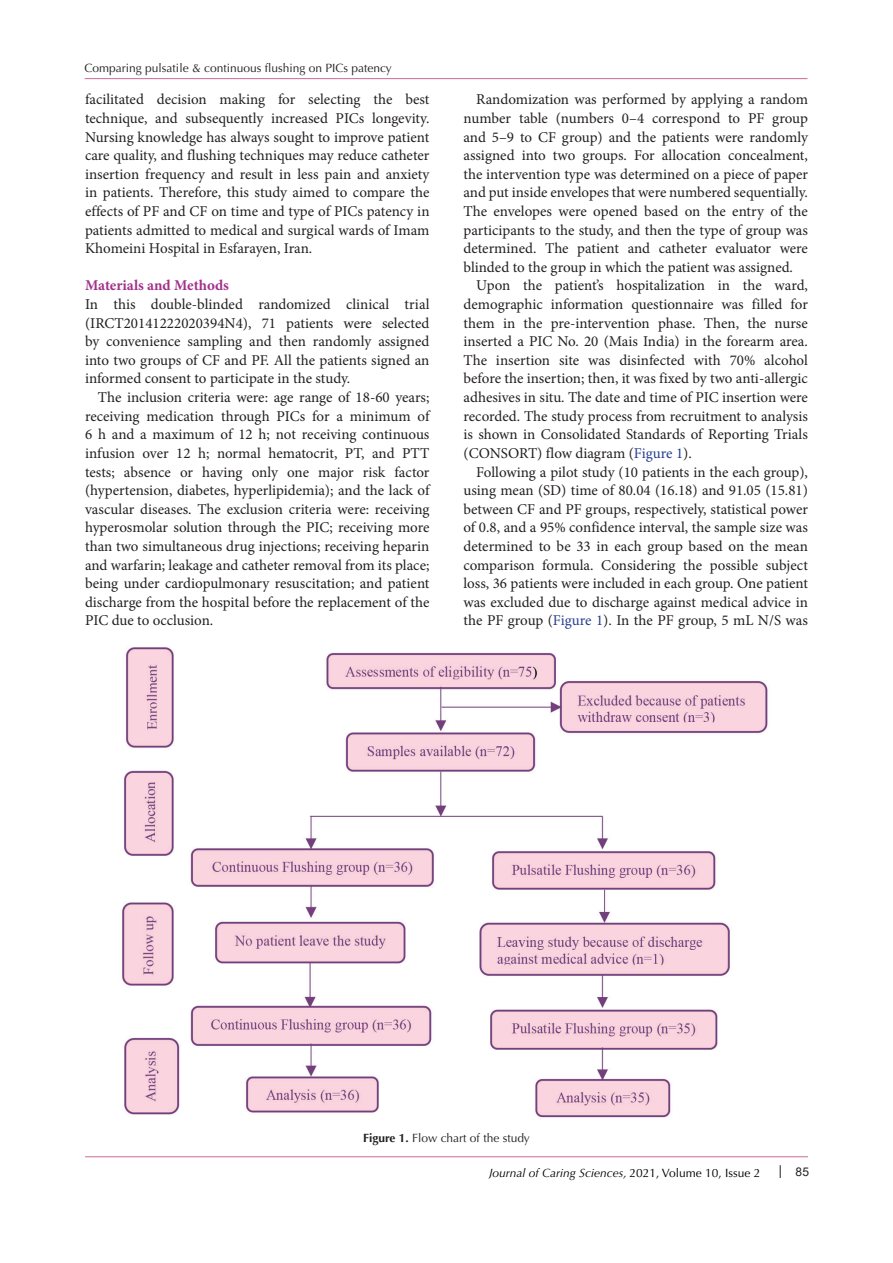
<style>
.page{position:relative;width:893px;height:1263px;background:#fff}
.page>*{position:absolute;margin:0;border:0;box-sizing:border-box;transform-origin:0 0}
.t1{font:15px/18.6px "Minion Pro";color:#231f20;text-align:justify}
.t2{font:700 15px "Minion Pro";color:#a0328c}
.t3{font:12px "Optima LT Std";color:#231f20}
.t4{font:italic 12px "Optima LT Std";color:#000}
.t5{font:12px "Arial";color:#231f20}
.s1{color:#253f8e}
.s2{font-weight:700}
.s3{font-style:normal}
</style>
<div class="page">
<svg style="left:780px;top:1165px;width:1px;height:13px"></svg>
<hr style="left:85px;top:1156px;width:723px;height:1px;background:#cd6996">
<hr style="left:85px;top:78px;width:722px;height:1px;background:#cd6996">
<img style="left:122px;top:647px;width:646px;height:471px">
<p class="t3" style="left:85px;top:61px;width:309px">Comparing pulsatile &amp; continuous flushing on PICs patency</p>
<p class="t1" style="left:85px;top:90px;width:346px">facilitated decision making for selecting the best technique, and subsequently increased PICs longevity.<br>Nursing knowledge has always sought to improve patient care quality, and flushing techniques may reduce catheter insertion frequency and result in less pain and anxiety in patients. Therefore, this study aimed to compare the effects of PF and CF on time and type of PICs patency in patients admitted to medical and surgical wards of Imam Khomeini Hospital in Esfarayen, Iran.</p>
<p class="t2" style="left:85px;top:275px;width:145px">Materials and Methods</p>
<p class="t1" style="left:85px;top:295px;width:346px">In this double-blinded randomized clinical trial (IRCT20141222020394N4), 71 patients were selected by convenience sampling and then randomly assigned into two groups of CF and PF. All the patients signed an informed consent to participate in the study.</p>
<p class="t1" style="left:85px;top:388px;width:346px;text-indent:13px">The inclusion criteria were: age range of 18-60 years; receiving medication through PICs for a minimum of 6 h and a maximum of 12 h; not receiving continuous infusion over 12 h; normal hematocrit, PT, and PTT tests; absence or having only one major risk factor (hypertension, diabetes, hyperlipidemia); and the lack of vascular diseases. The exclusion criteria were: receiving hyperosmolar solution through the PIC; receiving more than two simultaneous drug injections; receiving heparin and warfarin; leakage and catheter removal from its place; being under cardiopulmonary resuscitation; and patient discharge from the hospital before the replacement of the PIC due to occlusion.</p>
<p class="t1" style="left:463px;top:90px;width:346px;text-indent:13px">Randomization was performed by applying a random number table (numbers 0–4 correspond to PF group and 5–9 to CF group) and the patients were randomly assigned into two groups. For allocation concealment, the intervention type was determined on a piece of paper and put inside envelopes that were numbered sequentially.<br>The envelopes were opened based on the entry of the participants to the study, and then the type of group was determined. The patient and catheter evaluator were blinded to the group in which the patient was assigned.</p>
<p class="t1" style="left:463px;top:276px;width:346px;text-indent:13px">Upon the patient’s hospitalization in the ward, demographic information questionnaire was filled for them in the pre-intervention phase. Then, the nurse inserted a PIC No. 20 (Mais India) in the forearm area.<br>The insertion site was disinfected with 70% alcohol before the insertion; then, it was fixed by two anti-allergic adhesives in situ. The date and time of PIC insertion were recorded. The study process from recruitment to analysis is shown in Consolidated Standards of Reporting Trials (CONSORT) flow diagram (<span class="s1">Figure 1</span>).</p>
<p class="t1" style="left:463px;top:462px;width:346px;text-indent:13px">Following a pilot study (10 patients in the each group), using mean (SD) time of 80.04 (16.18) and 91.05 (15.81) between CF and PF groups, respectively, statistical power of 0.8, and a 95% confidence interval, the sample size was determined to be 33 in each group based on the mean comparison formula. Considering the possible subject loss, 36 patients were included in each group. One patient was excluded due to discharge against medical advice in the PF group (<span class="s1">Figure 1</span>). In the PF group, 5 mL N/S was</p>
<p class="t3" style="left:363px;top:1131px;width:168px"><span class="s2">Figure 1.</span> Flow chart of the study</p>
<p class="t4" style="left:489px;top:1165px;width:273px">Journal of Caring Sciences, <span class="s3">2021, Volume 10, Issue 2</span></p>
<p class="t5" style="left:796px;top:1164px;width:15px">85</p>
</div>
